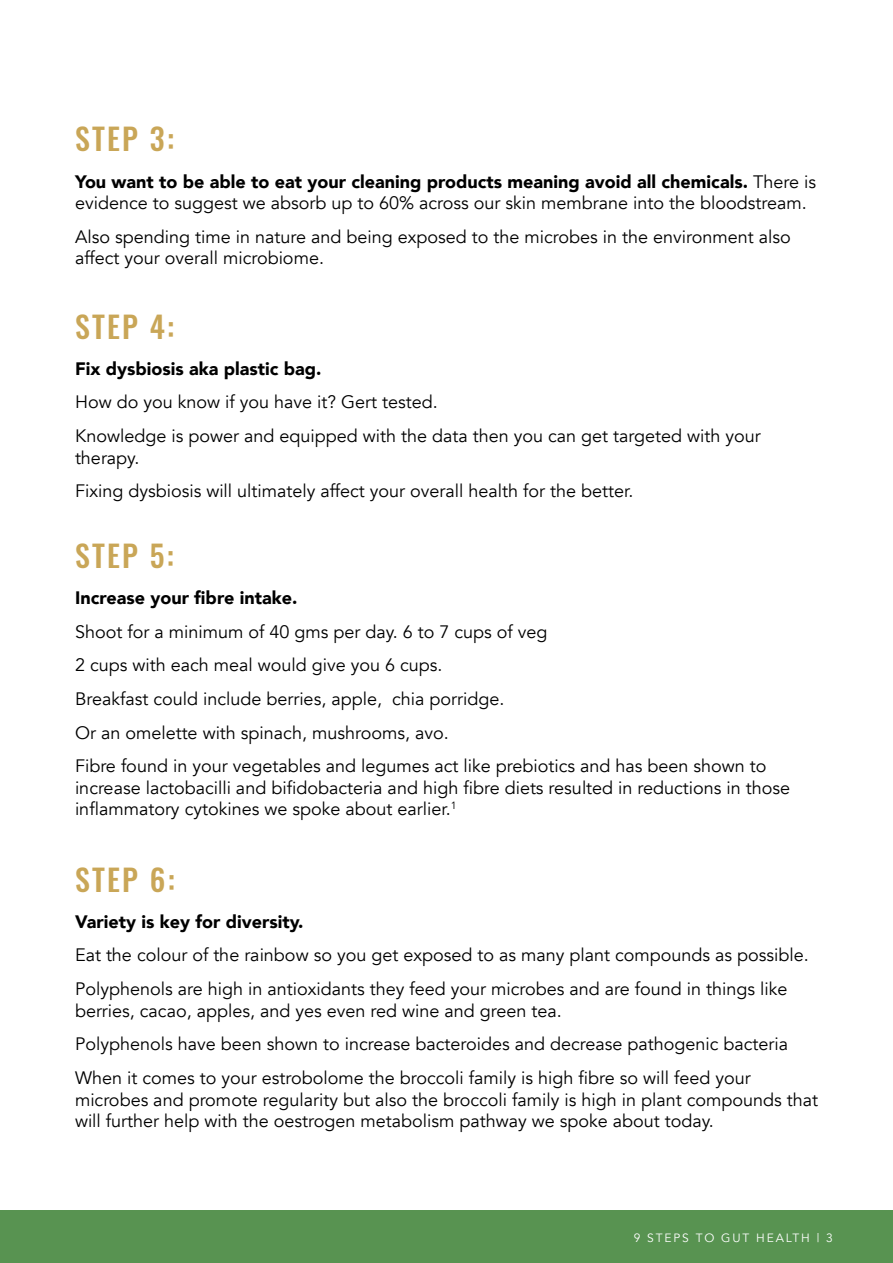
<style>
.page{position:relative;width:893px;height:1263px;background:#fff}
.page>*{position:absolute;margin:0;border:0;box-sizing:border-box;transform-origin:0 0}
.t1{font:500 30px "Oswald";letter-spacing:.075em;color:#c9a657}
.t2{font:18px/33.6px "Avenir";color:#000}
.t3{font:900 18px "Avenir";color:#000}
.t4{font:12px "Avenir";letter-spacing:.15em;color:#fff}
.s1{font-weight:900}
</style>
<div class="page">
<div style="left:0;top:1210px;width:893px;height:53px;background:#589351"></div>
<h1 class="t1" style="left:75px;top:123px;width:101px">STEP 3:</h1>
<p class="t2" style="left:75px;top:171px;width:742px;line-height:21.6px"><span class="s1">You want to be able to eat your cleaning products meaning avoid all chemicals.</span> There is evidence to suggest we absorb up to 60% across our skin membrane into the bloodstream.</p>
<p class="t2" style="left:75px;top:226px;width:717px;line-height:21.6px">Also spending time in nature and being exposed to the microbes in the environment also affect your overall microbiome.</p>
<h1 class="t1" style="left:75px;top:311px;width:101px">STEP 4:</h1>
<p class="t3" style="left:75px;top:353px;width:248px">Fix dysbiosis aka plastic bag.</p>
<p class="t2" style="left:75px;top:386px;width:687px">How do you know if you have it? Gert tested.<br>Knowledge is power and equipped with the data then you can get targeted with your</p>
<p class="t2" style="left:75px;top:441px;width:560px">therapy.<br>Fixing dysbiosis will ultimately affect your overall health for the better.</p>
<h1 class="t1" style="left:75px;top:540px;width:101px">STEP 5:</h1>
<p class="t3" style="left:75px;top:582px;width:224px">Increase your fibre intake.</p>
<p class="t2" style="left:75px;top:615px;width:693px">Shoot for a minimum of 40 gms per day. 6 to 7 cups of veg<br>2 cups with each meal would give you 6 cups.<br>Breakfast could include berries, apple, chia porridge.<br>Or an omelette with spinach, mushrooms, avo.<br>Fibre found in your vegetables and legumes act like prebiotics and has been shown to</p>
<p class="t2" style="left:75px;top:777px;width:717px;line-height:21.6px">increase lactobacilli and bifidobacteria and high fibre diets resulted in reductions in those inflammatory cytokines we spoke about earlier.<sup>1</sup></p>
<h1 class="t1" style="left:75px;top:864px;width:101px">STEP 6:</h1>
<p class="t3" style="left:75px;top:906px;width:230px">Variety is key for diversity.</p>
<p class="t2" style="left:75px;top:939px;width:735px">Eat the colour of the rainbow so you get exposed to as many plant compounds as possible.<br>Polyphenols are high in antioxidants they feed your microbes and are found in things like</p>
<p class="t2" style="left:75px;top:994px;width:715px">berries, cacao, apples, and yes even red wine and green tea.<br>Polyphenols have been shown to increase bacteroides and decrease pathogenic bacteria<br>When it comes to your estrobolome the broccoli family is high fibre so will feed your</p>
<p class="t2" style="left:75px;top:1089px;width:745px;line-height:21.6px">microbes and promote regularity but also the broccoli family is high in plant compounds that will further help with the oestrogen metabolism pathway we spoke about today.</p>
<p class="t4" style="left:634px;top:1230px;width:201px">9 STEPS TO GUT HEALTH | 3</p>
</div>
